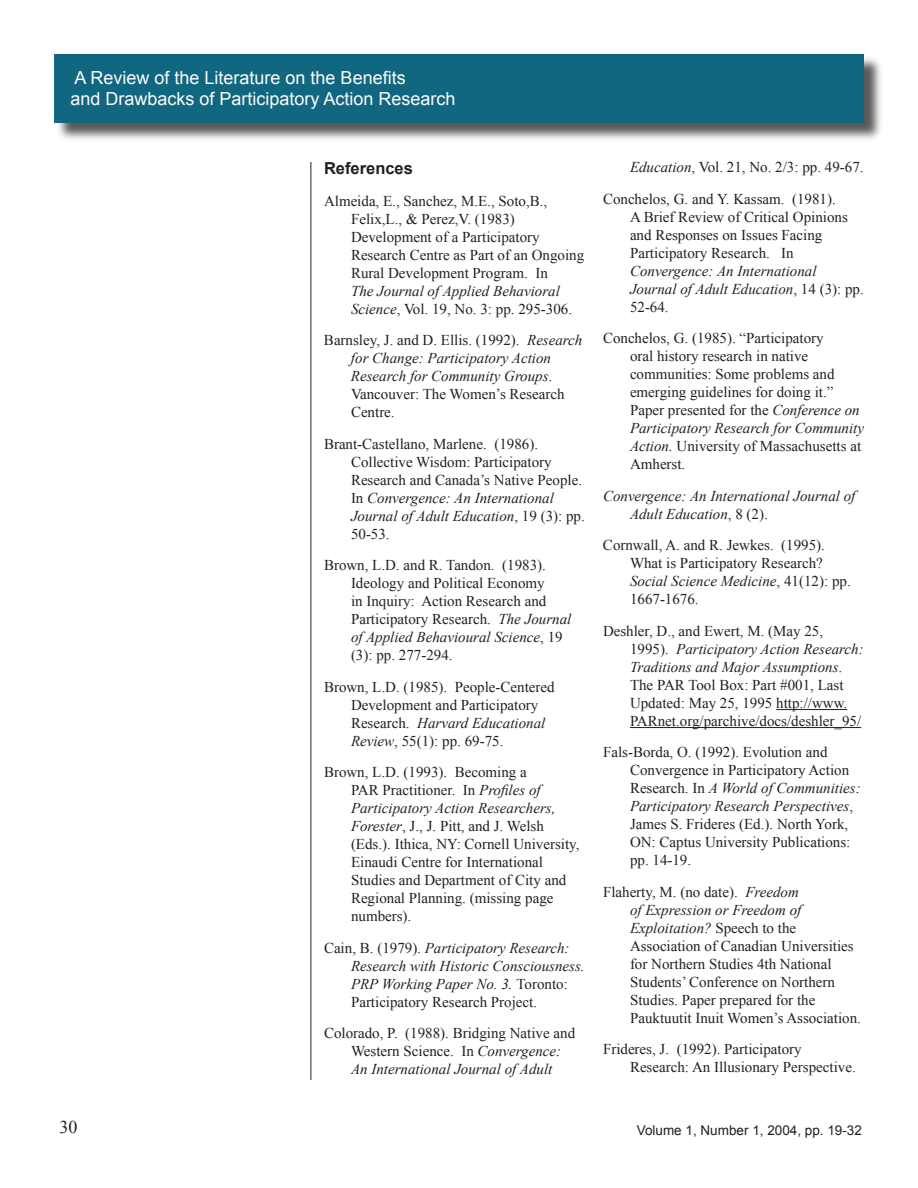
<style>
.page{position:relative;width:918px;height:1188px;background:#fff}
.page>*{position:absolute;margin:0;border:0;box-sizing:border-box;transform-origin:0 0}
.t1{font:18px/21.6px "Arial";color:#fcfcfc}
.t2{font:18px "Times New Roman";color:#231f20}
.t3{font:700 16.5px "Arial";color:#231f20}
.t4{font:15px/18px "Times New Roman";color:#231f20}
.t5{font:italic 15px/18px "Times New Roman";color:#231f20}
.t6{font:13.5px "Arial";color:#231f20}
.s1{font-style:normal}
.s2{font-style:italic}
</style>
<div class="page">
<hr style="left:310px;top:162px;width:1px;height:918px;background:#231f20">
<div style="left:54px;top:55px;width:830px;height:88px;background:#231f20;opacity:.75"></div>
<div style="left:54px;top:54px;width:810px;height:69px;background:#10677f"></div>
<hr style="left:776px;top:709px;width:71px;height:1px;background:#231f20">
<hr style="left:630px;top:727px;width:231px;height:1px;background:#231f20">
<p class="t1" style="left:70px;top:67px;width:387px">A Review of the Literature on the Benefits<br>and Drawbacks of Participatory Action Research</p>
<p class="t2" style="left:59px;top:1115px;width:19px">30</p>
<p class="t3" style="left:324px;top:157px;width:90px">References</p>
<p class="t4" style="left:351px;top:191px;width:235px;text-indent:-27px">Almeida, E., Sanchez, M.E., Soto,B., Felix,L., &amp; Perez,V. (1983)<br>Development of a Participatory Research Centre as Part of an Ongoing Rural Development Program. In</p>
<p class="t5" style="left:351px;top:281px;width:223px">The Journal of Applied Behavioral<br>Science<span class="s1">, Vol. 19, No. 3: pp. 295-306.</span></p>
<p class="t4" style="left:351px;top:331px;width:233px;text-indent:-27px">Barnsley, J. and D. Ellis. (1992). <span class="s2">Research for Change: Participatory Action<br>Research for Community Groups</span>.<br>Vancouver: The Women’s Research<br>Centre.</p>
<p class="t4" style="left:351px;top:434px;width:235px;text-indent:-27px">Brant-Castellano, Marlene. (1986).<br>Collective Wisdom: Participatory<br>Research and Canada’s Native People.<br>In <span class="s2">Convergence: An International<br>Journal of Adult Education</span>, 19 (3): pp.<br>50-53.</p>
<p class="t4" style="left:351px;top:556px;width:222px;text-indent:-27px">Brown, L.D. and R. Tandon. (1983).<br>Ideology and Political Economy<br>in Inquiry: Action Research and<br>Participatory Research. <span class="s2">The Journal of Applied Behavioural Science</span>, 19 (3): pp. 277-294.</p>
<p class="t4" style="left:351px;top:677px;width:205px;text-indent:-27px">Brown, L.D. (1985). People-Centered<br>Development and Participatory<br>Research. <span class="s2">Harvard Educational<br>Review</span>, 55(1): pp. 69-75.</p>
<p class="t4" style="left:351px;top:763px;width:230px;text-indent:-27px">Brown, L.D. (1993). Becoming a<br>PAR Practitioner. In <span class="s2">Profiles of<br>Participatory Action Researchers,<br>Forester</span>, J., J. Pitt, and J. Welsh (Eds.). Ithica, NY: Cornell University,<br>Einaudi Centre for International<br>Studies and Department of City and<br>Regional Planning. (missing page numbers).</p>
<p class="t5" style="left:351px;top:938px;width:235px;text-indent:-27px"><span class="s1">Cain, B. (1979).</span> Participatory Research:<br>Research with Historic Consciousness.<br>PRP Working Paper No. 3. <span class="s1">Toronto:<br>Participatory Research Project.</span></p>
<p class="t4" style="left:351px;top:1024px;width:226px;text-indent:-27px">Colorado, P. (1988). Bridging Native and<br>Western Science. In <span class="s2">Convergence:<br>An International Journal of Adult</span></p>
<p class="t4" style="left:603px;top:151px;width:262px;line-height:31.5px;text-indent:27px"><span class="s2">Education</span>, Vol. 21, No. 2/3: pp. 49-67.<br>Conchelos, G. and Y. Kassam. (1981).</p>
<p class="t4" style="left:630px;top:208px;width:219px">A Brief Review of Critical Opinions and Responses on Issues Facing<br>Participatory Research. In</p>
<p class="t5" style="left:630px;top:262px;width:235px">Convergence: An International<br>Journal of Adult Education<span class="s1">, 14 (3): pp.<br>52-64.</span></p>
<p class="t4" style="left:630px;top:329px;width:235px;text-indent:-27px">Conchelos, G. (1985). “Participatory<br>oral history research in native communities: Some problems and emerging guidelines for doing it.” Paper presented for the <span class="s2">Conference on Participatory Research for Community Action.</span> University of Massachusetts at Amherst.</p>
<p class="t5" style="left:630px;top:487px;width:227px;text-indent:-27px">Convergence: An International Journal of<br>Adult Education<span class="s1">, 8 (2).</span></p>
<p class="t4" style="left:630px;top:536px;width:222px;text-indent:-27px">Cornwall, A. and R. Jewkes. (1995).<br>What is Participatory Research?<br><span class="s2">Social Science Medicine</span>, 41(12): pp.<br>1667-1676.</p>
<p class="t4" style="left:630px;top:622px;width:235px;text-indent:-27px">Deshler, D., and Ewert, M. (May 25, 1995). <span class="s2">Participatory Action Research:<br>Traditions and Major Assumptions</span>.<br>The PAR Tool Box: Part #001, Last Updated: May 25, 1995 http://www.<br>PARnet.org/parchive/docs/deshler_95/</p>
<p class="t4" style="left:630px;top:743px;width:232px;text-indent:-27px">Fals-Borda, O. (1992). Evolution and Convergence in Participatory Action Research. In <span class="s2">A World of Communities:<br>Participatory Research Perspectives</span>, James S. Frideres (Ed.). North York, ON: Captus University Publications: pp. 14-19.</p>
<p class="t4" style="left:630px;top:883px;width:233px;text-indent:-27px">Flaherty, M. (no date). <span class="s2">Freedom<br>of Expression or Freedom of Exploitation?</span> Speech to the Association of Canadian Universities for Northern Studies 4th National Students’ Conference on Northern Studies. Paper prepared for the Pauktuutit Inuit Women’s Association.</p>
<p class="t4" style="left:630px;top:1040px;width:227px;text-indent:-27px">Frideres, J. (1992). Participatory<br>Research: An Illusionary Perspective.</p>
<p class="t6" style="left:637px;top:1121px;width:227px">Volume 1, Number 1, 2004, pp. 19-32</p>
</div>
